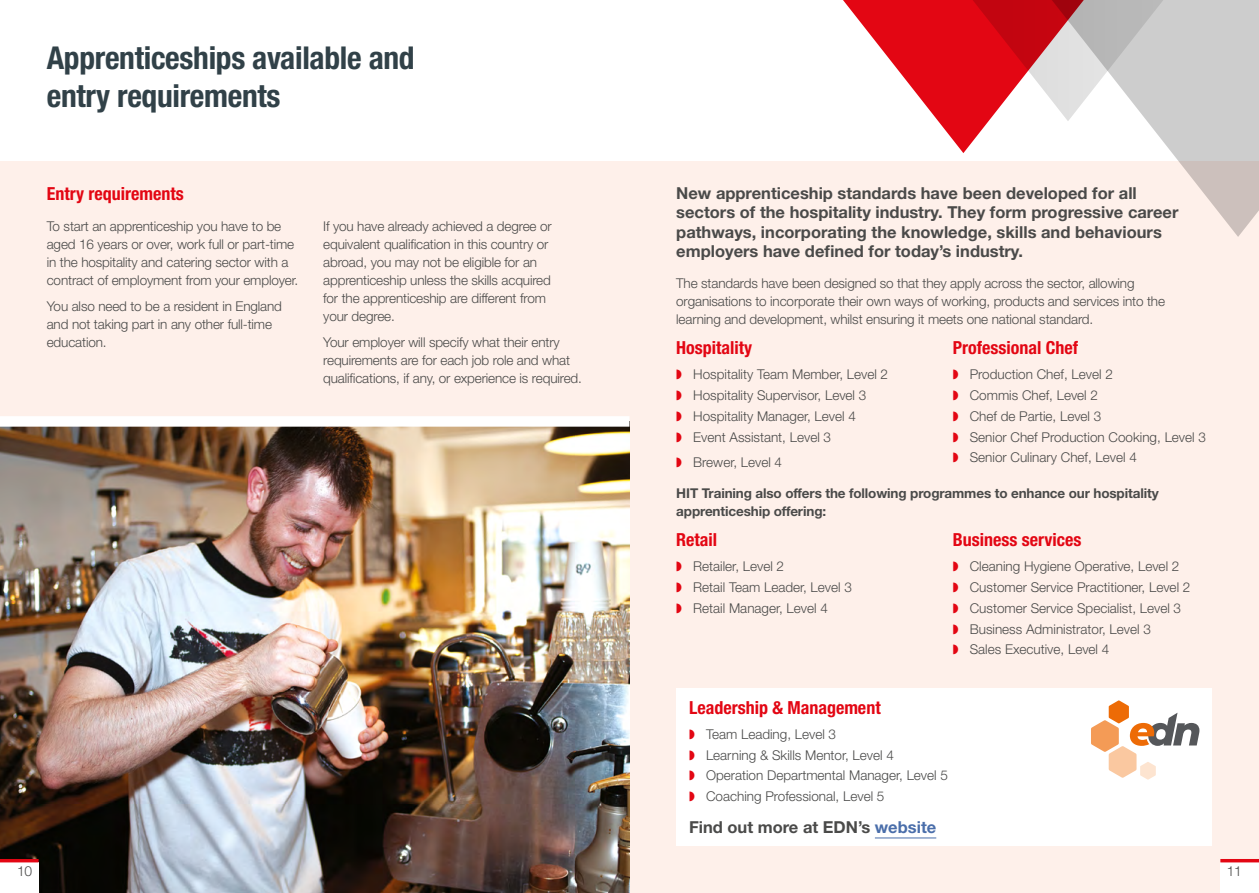
<style>
.page{position:relative;width:1259px;height:893px;background:#fff}
.page>*{position:absolute;margin:0;border:0;box-sizing:border-box;transform-origin:0 0}
.t1{font:700 condensed 31.5px/37.8px "Helvetica Neue LT Std";letter-spacing:-.01em;color:#314148}
.t2{font:700 condensed 18px "Helvetica Neue LT Std";color:#e30613}
.t3{font:700 16.5px/19.5px "Helvetica Neue LT Std";color:#4a4a49}
.t4{font:300 13.8px "Helvetica Neue LT Std";color:#4a4a49}
.t5{font:300 13.5px/20.7px "Helvetica Neue LT Std";letter-spacing:-.01em;color:#4a4a49}
.t6{font:700 13.5px/18px "Helvetica Neue LT Std";letter-spacing:-.01em;color:#4a4a49}
.s1{color:#e30613}
.s2{color:#4a6eaa}
</style>
<div class="page">
<div style="left:0;top:162px;width:1259px;height:731px;background:#fef0ea"></div>
<svg style="left:1041px;top:0;width:218px;height:237px"></svg>
<svg style="left:843px;top:0;width:330px;height:153px"></svg>
<img style="left:0;top:427px;width:629px;height:466px">
<div style="left:0;top:862px;width:39px;height:31px;background:#fff"></div>
<hr style="left:0;top:859px;width:39px;height:3px;background:#e30613">
<div style="left:1220px;top:862px;width:39px;height:31px;background:#fff"></div>
<hr style="left:1220px;top:859px;width:39px;height:3px;background:#e30613">
<div style="left:0;top:416px;width:629px;height:11px;background:#fff"></div>
<div style="left:676px;top:688px;width:536px;height:158px;background:#fff"></div>
<hr style="left:875px;top:837px;width:61px;height:1px;background:#4a6eaa">
<svg style="left:1091px;top:700px;width:108px;height:80px"></svg>
<h1 class="t1" style="left:47px;top:39px;width:369px">Apprenticeships available and entry requirements</h1>
<h2 class="t2" style="left:47px;top:183px;width:138px">Entry requirements</h2>
<p class="t5" style="left:47px;top:217px;width:253px;line-height:18px">To start an apprenticeship you have to be aged 16 years or over, work full or part-time in the hospitality and catering sector with a contract of employment from your employer.</p>
<p class="t5" style="left:47px;top:297px;width:237px;line-height:18px">You also need to be a resident in England and not taking part in any other full-time education.</p>
<p class="t5" style="left:323px;top:217px;width:230px;line-height:18px">If you have already achieved a degree or equivalent qualification in this country or abroad, you may not be eligible for an apprenticeship unless the skills acquired for the apprenticeship are different from your degree.</p>
<p class="t5" style="left:323px;top:333px;width:260px;line-height:18px">Your employer will specify what their entry requirements are for each job role and what qualifications, if any, or experience is required.</p>
<p class="t3" style="left:676px;top:183px;width:504px">New apprenticeship standards have been developed for all sectors of the hospitality industry. They form progressive career pathways, incorporating the knowledge, skills and behaviours employers have defined for today’s industry.</p>
<p class="t5" style="left:676px;top:274px;width:490px;line-height:18px">The standards have been designed so that they apply across the sector, allowing organisations to incorporate their own ways of working, products and services into the learning and development, whilst ensuring it meets one national standard.</p>
<h2 class="t2" style="left:676px;top:337px;width:77px">Hospitality</h2>
<p class="t5" style="left:676px;top:364px;width:213px"><span class="s1">◗</span> Hospitality Team Member, Level 2 <span class="s1">◗</span> Hospitality Supervisor, Level 3<br><span class="s1">◗</span> Hospitality Manager, Level 4<br><span class="s1">◗</span> Event Assistant, Level 3</p>
<p class="t5" style="left:676px;top:452px;width:107px"><span class="s1">◗</span> Brewer, Level 4</p>
<h2 class="t2" style="left:952px;top:337px;width:127px">Professional Chef</h2>
<p class="t5" style="left:952px;top:364px;width:255px"><span class="s1">◗</span> Production Chef, Level 2<br><span class="s1">◗</span> Commis Chef, Level 2<br><span class="s1">◗</span> Chef de Partie, Level 3<br><span class="s1">◗</span> Senior Chef Production Cooking, Level 3 <span class="s1">◗</span> Senior Culinary Chef, Level 4</p>
<p class="t6" style="left:676px;top:484px;width:484px">HIT Training also offers the following programmes to enhance our hospitality apprenticeship offering:</p>
<h2 class="t2" style="left:676px;top:529px;width:42px">Retail</h2>
<p class="t5" style="left:676px;top:556px;width:177px"><span class="s1">◗</span> Retailer, Level 2<br><span class="s1">◗</span> Retail Team Leader, Level 3 <span class="s1">◗</span> Retail Manager, Level 4</p>
<h2 class="t2" style="left:952px;top:529px;width:130px">Business services</h2>
<p class="t5" style="left:952px;top:556px;width:239px"><span class="s1">◗</span> Cleaning Hygiene Operative, Level 2<br><span class="s1">◗</span> Customer Service Practitioner, Level 2 <span class="s1">◗</span> Customer Service Specialist, Level 3 <span class="s1">◗</span> Business Administrator, Level 3<br><span class="s1">◗</span> Sales Executive, Level 4</p>
<h2 class="t2" style="left:689px;top:697px;width:193px">Leadership &amp; Management</h2>
<p class="t5" style="left:689px;top:723px;width:260px"><span class="s1">◗</span> Team Leading, Level 3<br><span class="s1">◗</span> Learning &amp; Skills Mentor, Level 4<br><span class="s1">◗</span> Operation Departmental Manager, Level 5 <span class="s1">◗</span> Coaching Professional, Level 5</p>
<p class="t3" style="left:689px;top:817px;width:249px">Find out more at EDN’s <span class="s2">website</span></p>
<p class="t4" style="left:17px;top:862px;width:17px">10</p>
<p class="t4" style="left:1226px;top:862px;width:17px">11</p>
</div>
